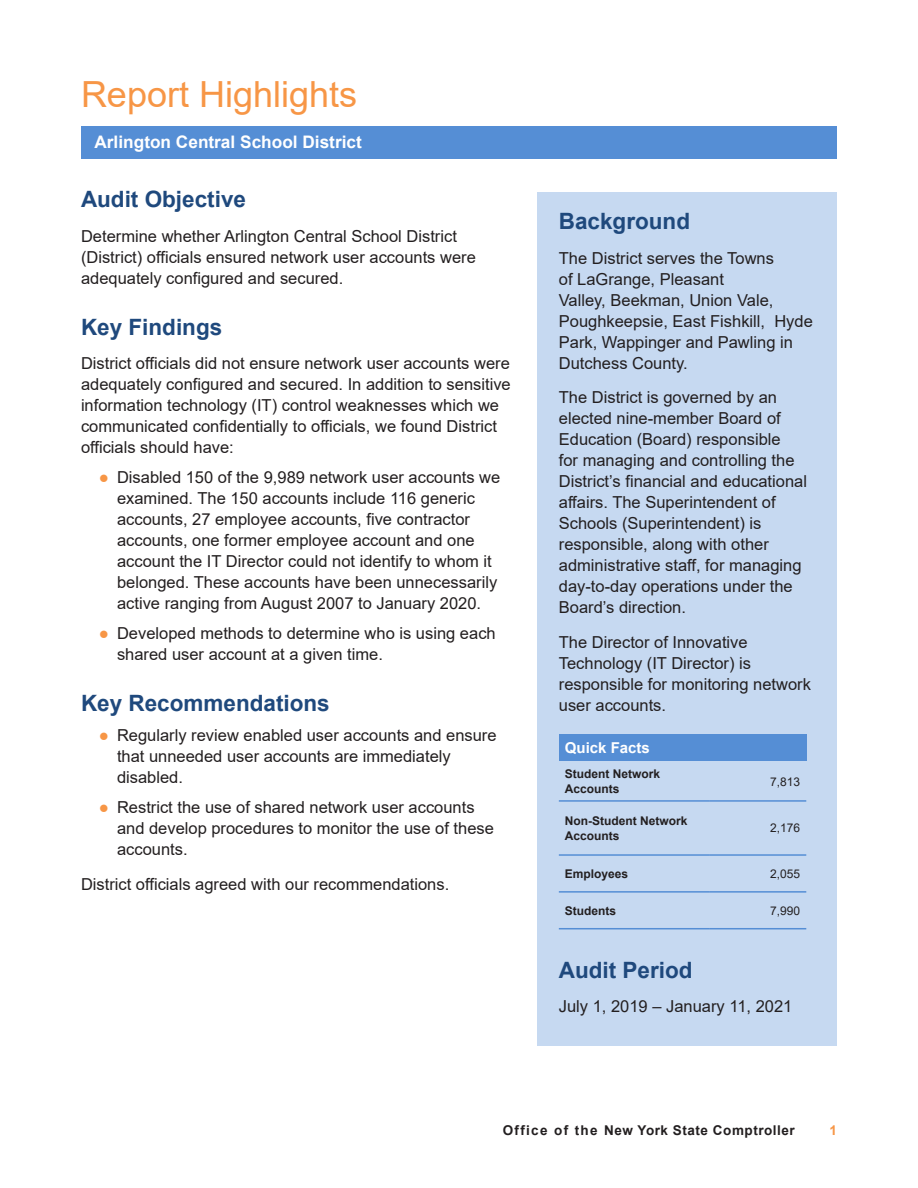
<style>
.page{position:relative;width:918px;height:1188px;background:#fff}
.page>*{position:absolute;margin:0;border:0;box-sizing:border-box;transform-origin:0 0}
.Section_Heads{font:36px "Arial";color:#f79646}
._2_Subheads{font:700 22.5px "Arial";color:#1f497d}
.t1{font:700 17.25px "Arial";color:#fff}
.Body_Text{font:16.5px/21px "Arial";color:#231f20}
.Footnotes{font:700 15px "Arial";color:#fff}
.t2{font:700 13.5px "Arial";letter-spacing:.04em;color:#231f20}
.t3{font:700 13.5px "Arial";color:#f79646}
.Footnotes-2{font:700 12px/15px "Arial";color:#231f20}
.Footnotes-3{font:12px "Arial";color:#231f20}
.s1{color:#f79646}
</style>
<div class="page">
<hr style="left:81px;top:126px;width:756px;height:3px;background:#558ed5">
<div style="left:538px;top:192px;width:299px;height:853px;background:#c6d9f1"></div>
<div style="left:81px;top:128px;width:756px;height:31px;background:#558ed5"></div>
<div style="left:559px;top:734px;width:247px;height:27px;background:#558ed5"></div>
<hr style="left:559px;top:800px;width:150px;height:2px;background:#558ed5">
<hr style="left:709px;top:800px;width:97px;height:2px;background:#558ed5">
<hr style="left:559px;top:854px;width:150px;height:2px;background:#558ed5">
<hr style="left:709px;top:854px;width:97px;height:2px;background:#558ed5">
<hr style="left:559px;top:891px;width:150px;height:2px;background:#558ed5">
<hr style="left:709px;top:891px;width:97px;height:2px;background:#558ed5">
<hr style="left:559px;top:928px;width:150px;height:1px;background:#558ed5">
<hr style="left:709px;top:928px;width:97px;height:1px;background:#558ed5">
<p class="Section_Heads" style="left:81px;top:70px;width:278px">Report Highlights</p>
<p class="t1" style="left:94px;top:129px;width:269px">Arlington Central School District</p>
<p class="_2_Subheads" style="left:81px;top:184px;width:167px">Audit Objective</p>
<p class="Body_Text" style="left:81px;top:226px;width:396px">Determine whether Arlington Central School District (District) officials ensured network user accounts were adequately configured and secured.</p>
<p class="_2_Subheads" style="left:81px;top:311px;width:143px">Key Findings</p>
<p class="Body_Text" style="left:81px;top:353px;width:431px">District officials did not ensure network user accounts were adequately configured and secured. In addition to sensitive information technology (IT) control weaknesses which we communicated confidentially to officials, we found District officials should have:</p>
<p class="Body_Text" style="left:117px;top:467px;width:385px;text-indent:-18px"><span class="s1">●</span> Disabled 150 of the 9,989 network user accounts we examined. The 150 accounts include 116 generic accounts, 27 employee accounts, five contractor accounts, one former employee account and one account the IT Director could not identify to whom it belonged. These accounts have been unnecessarily active ranging from August 2007 to January 2020.</p>
<p class="Body_Text" style="left:117px;top:623px;width:380px;text-indent:-18px"><span class="s1">●</span> Developed methods to determine who is using each shared user account at a given time.</p>
<p class="_2_Subheads" style="left:81px;top:688px;width:250px">Key Recommendations</p>
<p class="Body_Text" style="left:117px;top:725px;width:381px;text-indent:-18px"><span class="s1">●</span> Regularly review enabled user accounts and ensure that unneeded user accounts are immediately disabled.</p>
<p class="Body_Text" style="left:117px;top:797px;width:378px;text-indent:-18px"><span class="s1">●</span> Restrict the use of shared network user accounts and develop procedures to monitor the use of these accounts.</p>
<p class="Body_Text" style="left:81px;top:874px;width:370px">District officials agreed with our recommendations.</p>
<p class="_2_Subheads" style="left:559px;top:206px;width:133px">Background</p>
<p class="Body_Text" style="left:559px;top:247px;width:256px">The District serves the Towns<br>of LaGrange, Pleasant<br>Valley, Beekman, Union Vale,<br>Poughkeepsie, East Fishkill, Hyde<br>Park, Wappinger and Pawling in<br>Dutchess County.</p>
<p class="Body_Text" style="left:559px;top:387px;width:250px">The District is governed by an elected nine-member Board of<br>Education (Board) responsible<br>for managing and controlling the<br>District’s financial and educational affairs. The Superintendent of<br>Schools (Superintendent) is responsible, along with other administrative staff, for managing day-to-day operations under the<br>Board’s direction.</p>
<p class="Body_Text" style="left:559px;top:631px;width:254px">The Director of Innovative<br>Technology (IT Director) is responsible for monitoring network user accounts.</p>
<p class="Footnotes" style="left:565px;top:738px;width:87px">Quick Facts</p>
<p class="Footnotes-2" style="left:565px;top:766px;width:97px">Student Network<br>Accounts</p>
<p class="Footnotes-3" style="left:770px;top:773px;width:32px">7,813</p>
<p class="Footnotes-2" style="left:565px;top:813px;width:124px">Non-Student Network<br>Accounts</p>
<p class="Footnotes-3" style="left:770px;top:820px;width:32px">2,176</p>
<p class="Footnotes-2" style="left:565px;top:866px;width:65px">Employees</p>
<p class="Footnotes-3" style="left:770px;top:865px;width:32px">2,055</p>
<p class="Footnotes-2" style="left:565px;top:903px;width:53px">Students</p>
<p class="Footnotes-3" style="left:770px;top:902px;width:32px">7,990</p>
<p class="_2_Subheads" style="left:559px;top:954px;width:135px">Audit Period</p>
<p class="Body_Text" style="left:559px;top:996px;width:235px">July 1, 2019 – January 11, 2021</p>
<p class="t2" style="left:503px;top:1121px;width:294px">Office of the New York State Comptroller</p>
<p class="t3" style="left:829px;top:1121px;width:9px">1</p>
</div>
